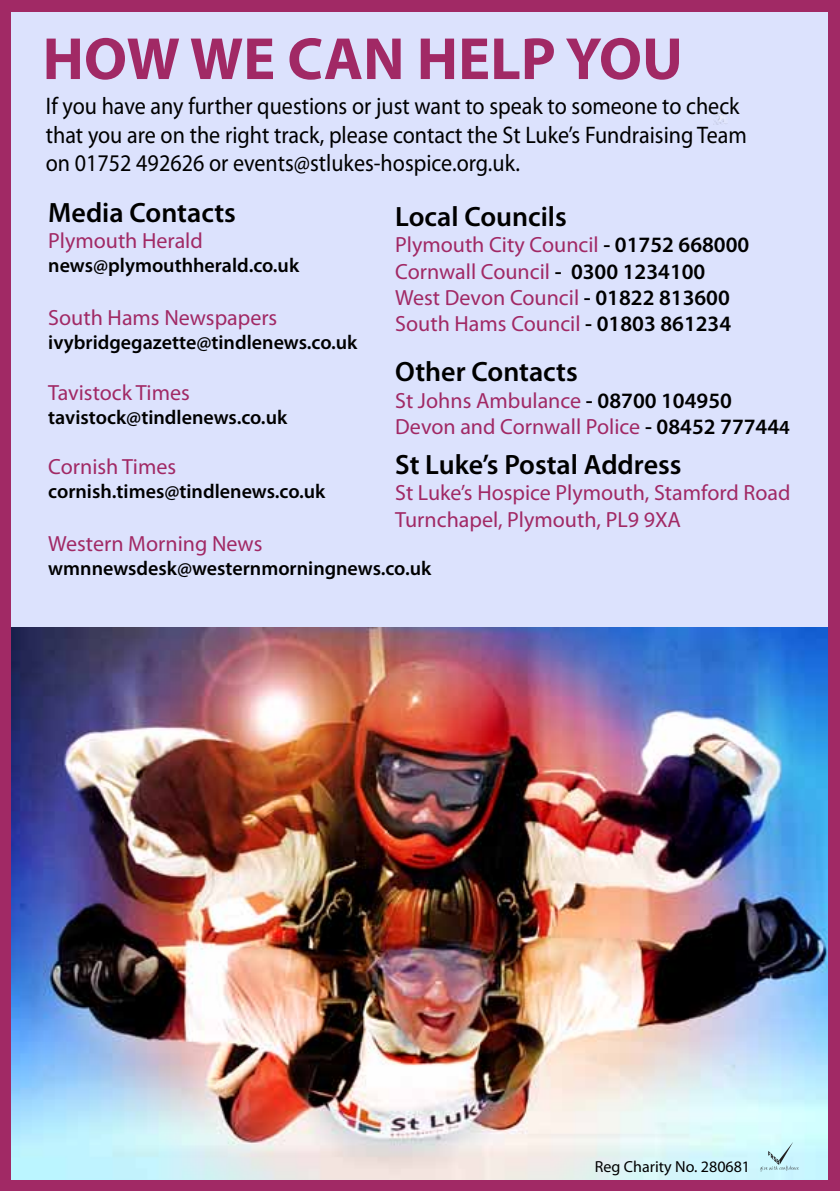
<style>
.page{position:relative;width:840px;height:1191px;background:#fff}
.page>*{position:absolute;margin:0;border:0;box-sizing:border-box;transform-origin:0 0}
.t1{font:700 60px "Myriad Pro";color:#a12965}
.t2{font:600 28px "Myriad Pro";color:#000}
.t3{font:24px/28.8px "Myriad Pro";color:#000;scale:.92 1}
.t4{font:22px/26.4px "Myriad Pro";color:#a12965}
.t5{font:600 20px "Myriad Pro";color:#000}
.t6{font:16px "Myriad Pro";color:#000}
.s1{font-weight:600;color:#000}
.s2{font-weight:600;font-size:20px;color:#000}
</style>
<div class="page">
<div style="left:0;top:0;width:839px;height:1191px;background:#dce2fd"></div>
<img style="left:714px;top:109px;width:13px;height:15px">
<img style="left:11px;top:628px;width:816px;height:552px">
<svg style="left:759px;top:1141px;width:39px;height:30px"></svg>
<div style="left:0;top:0;width:839px;height:11px;background:#a12965"></div>
<div style="left:0;top:0;width:11px;height:1191px;background:#a12965"></div>
<div style="left:0;top:1180px;width:839px;height:11px;background:#a12965"></div>
<div style="left:827px;top:0;width:12px;height:1191px;background:#a12965"></div>
<h1 class="t1" style="left:43px;top:20px;width:641px">HOW WE CAN HELP YOU</h1>
<p class="t3" style="left:46px;top:91px;width:763px">If you have any further questions or just want to speak to someone to check that you are on the right track, please contact the St Luke’s Fundraising Team on 01752 492626 or events@stlukes-hospice.org.uk.</p>
<p class="t2" style="left:48px;top:195px;width:189px">Media Contacts</p>
<p class="t4" style="left:48px;top:227px;width:156px">Plymouth Herald</p>
<p class="t5" style="left:48px;top:253px;width:252px">news@plymouthherald.co.uk</p>
<p class="t4" style="left:48px;top:304px;width:230px">South Hams Newspapers</p>
<p class="t5" style="left:48px;top:330px;width:310px">ivybridgegazette@tindlenews.co.uk</p>
<p class="t4" style="left:48px;top:379px;width:143px">Tavistock Times</p>
<p class="t5" style="left:48px;top:404px;width:240px">tavistock@tindlenews.co.uk</p>
<p class="t4" style="left:48px;top:453px;width:129px">Cornish Times</p>
<p class="t5" style="left:48px;top:478px;width:278px">cornish.times@tindlenews.co.uk</p>
<p class="t4" style="left:48px;top:530px;width:215px">Western Morning News</p>
<p class="t5" style="left:48px;top:555px;width:384px">wmnnewsdesk@westernmorningnews.co.uk</p>
<p class="t2" style="left:395px;top:199px;width:173px">Local Councils</p>
<p class="t4" style="left:395px;top:231px;width:355px">Plymouth City Council <span class="s1">- 01752 668000<br></span>Cornwall Council <span class="s1">- 0300 1234100<br></span>West Devon Council <span class="s1">- 01822 813600<br></span>South Hams Council <span class="s1">- 01803 861234</span></p>
<p class="t2" style="left:395px;top:354px;width:184px">Other Contacts</p>
<p class="t4" style="left:395px;top:386px;width:396px">St Johns Ambulance <span class="s1">- 08700 104950<br></span>Devon and Cornwall Police <span class="s1">- 08452 77744</span><span class="s2">4</span></p>
<p class="t2" style="left:395px;top:447px;width:287px">St Luke’s Postal Address</p>
<p class="t4" style="left:395px;top:479px;width:396px">St Luke’s Hospice Plymouth, Stamford Road<br>Turnchapel, Plymouth, PL9 9XA</p>
<p class="t6" style="left:594px;top:1156px;width:157px">Reg Charity No. 280681</p>
</div>
